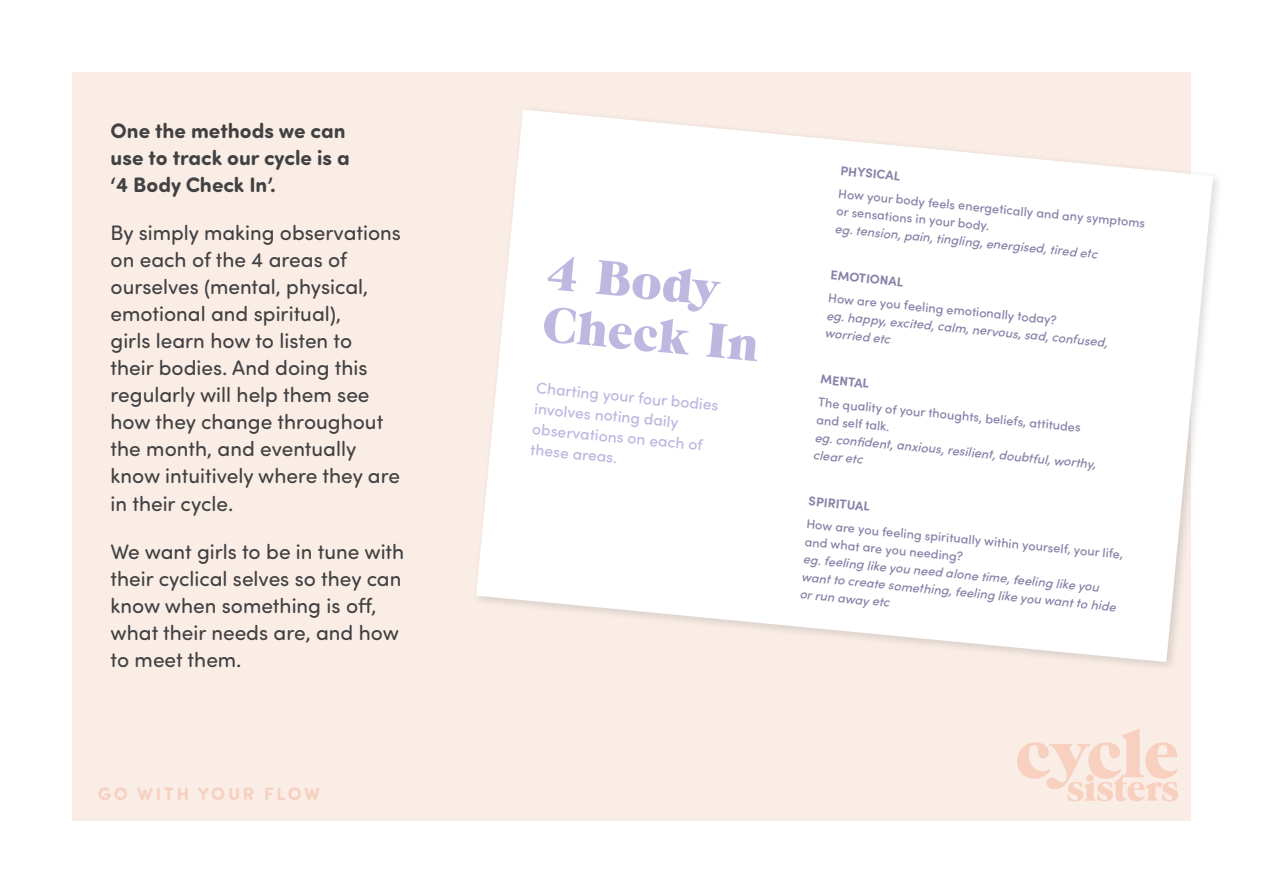
<style>
.page{position:relative;width:1263px;height:893px;background:#fff}
.page>*{position:absolute;margin:0;border:0;box-sizing:border-box;transform-origin:0 0}
.t1{font:48.9px/51.9px "Grouch IT Cby BT";color:#beb8e1}
.t2{font:21px/27px "Sofia Pro Soft";color:#414042}
.t3{font:700 21px/27px "Sofia Pro Soft";color:#414042}
.t4{font:700 18px "Sofia Pro Soft";letter-spacing:.15em;color:#f7d0bf}
.t5{font:500 15.6px/20.4px "Sofia Pro";color:#beb8e1}
.t6{font:italic 500 12.75px/18.1px "Sofia Pro";color:#8682a9}
.t7{font:500 12.75px/18.3px "Sofia Pro";color:#8682a9}
.t8{font:700 12.75px "Sofia Pro";color:#8682a9}
</style>
<div class="page">
<div style="left:72px;top:72px;width:1119px;height:749px;background:#f9ede6"></div>
<div style="left:471px;top:105px;width:753px;height:568px;background:#000;opacity:.14"></div>
<svg style="left:476px;top:110px;width:737px;height:552px;fill:#fff"></svg>
<svg style="left:1017px;top:729px;width:161px;height:72px"></svg>
<p class="t3" style="left:111px;top:116px;width:241px">One the methods we can use to track our cycle is a ‘4 Body Check In’.</p>
<p class="t2" style="left:111px;top:219px;width:292px">By simply making observations on each of the 4 areas of ourselves (mental, physical, emotional and spiritual),<br>girls learn how to listen to<br>their bodies. And doing this regularly will help them see how they change throughout the month, and eventually know intuitively where they are in their cycle.</p>
<p class="t2" style="left:111px;top:537px;width:295px">We want girls to be in tune with their cyclical selves so they can know when something is off, what their needs are, and how to meet them.</p>
<p class="t4" style="left:98px;top:781px;width:224px">GO WITH YOUR FLOW</p>
<h1 class="t1" style="left:549px;top:246px;width:219px;rotate:5deg">4 Body<br>Check In</h1>
<p class="t5" style="left:537px;top:377px;width:185px;rotate:5deg">Charting your four bodies involves noting daily observations on each of these areas.</p>
<p class="t8" style="left:842px;top:160px;width:61px;rotate:6deg">PHYSICAL</p>
<p class="t7" style="left:839px;top:182px;width:310px;rotate:6deg">How your body feels energetically and any symptoms or sensations in your body.</p>
<p class="t6" style="left:836px;top:218px;width:265px;rotate:6deg">eg. tension, pain, tingling, energised, tired etc</p>
<p class="t8" style="left:832px;top:265px;width:75px;rotate:6deg">EMOTIONAL</p>
<p class="t7" style="left:829px;top:287px;width:231px;rotate:6deg">How are you feeling emotionally today?</p>
<p class="t6" style="left:828px;top:304px;width:284px;line-height:18.6px;rotate:6deg">eg. happy, excited, calm, nervous, sad, confused, worried etc</p>
<p class="t8" style="left:821px;top:369px;width:50px;rotate:6deg">MENTAL</p>
<p class="t7" style="left:819px;top:391px;width:265px;rotate:6deg">The quality of your thoughts, beliefs, attitudes and self talk.</p>
<p class="t6" style="left:816px;top:426px;width:284px;line-height:18.8px;rotate:6deg">eg. confi dent, anxious, resilient, doubtful, worthy, clear etc</p>
<p class="t8" style="left:810px;top:491px;width:63px;rotate:6deg">SPIRITUAL</p>
<p class="t7" style="left:808px;top:512px;width:320px;rotate:6deg">How are you feeling spiritually within yourself, your life, and what are you needing?</p>
<p class="t6" style="left:804px;top:548px;width:318px;rotate:6deg">eg. feeling like you need alone time, feeling like you want to create something, feeling like you want to hide or run away etc</p>
</div>
